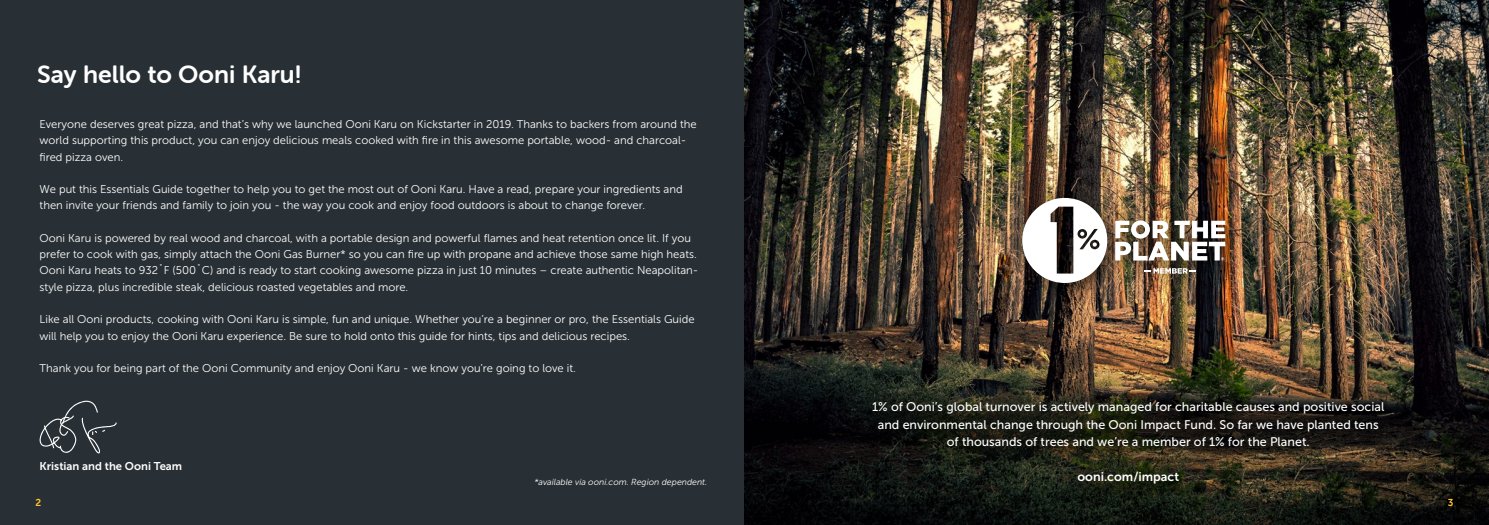
<style>
.page{position:relative;width:1489px;height:525px;background:#fff}
.page>*{position:absolute;margin:0;border:0;box-sizing:border-box;transform-origin:0 0}
.t1{font:25px "Museo Sans Rounded 700";color:#fff}
.t2{font:12.5px/17.5px "Museo Sans 500";color:#fff;text-align:center}
.t3{font:12.5px "Museo Sans 700";color:#fff}
.t4{font:11.25px/16.2px "Museo Sans 300";color:#fff}
.t5{font:11.25px "Museo Sans 700";color:#fff}
.t6{font:10px "Museo Sans 700";color:#ffc62f}
.t7{font:italic 8.75px "Museo Sans 300";color:#fff}
</style>
<div class="page">
<div style="left:0;top:0;width:744px;height:524px;background:#293035"></div>
<img style="left:744px;top:0;width:744px;height:108px">
<img style="left:744px;top:108px;width:744px;height:416px">
<div style="left:1011px;top:187px;width:234px;height:116px;background:#000;opacity:.75"></div>
<svg style="left:1022px;top:198px;width:85px;height:85px"></svg>
<img style="left:1115px;top:220px;width:110px;height:40px">
<svg style="left:1144px;top:268px;width:51px;height:5px"></svg>
<svg style="left:39px;top:400px;width:78px;height:53px"></svg>
<div style="left:850px;top:383px;width:556px;height:126px;background:#000;opacity:.63"></div>
<h1 class="t1" style="left:37px;top:60px;width:266px">Say hello to Ooni Karu!</h1>
<p class="t4" style="left:40px;top:116px;width:658px">Everyone deserves great pizza, and that’s why we launched Ooni Karu on Kickstarter in 2019. Thanks to backers from around the world supporting this product, you can enjoy delicious meals cooked with fire in this awesome portable, wood- and charcoal&shy;fired pizza oven.</p>
<p class="t4" style="left:40px;top:181px;width:644px">We put this Essentials Guide together to help you to get the most out of Ooni Karu. Have a read, prepare your ingredients and then invite your friends and family to join you - the way you cook and enjoy food outdoors is about to change forever.</p>
<p class="t4" style="left:40px;top:230px;width:660px">Ooni Karu is powered by real wood and charcoal, with a portable design and powerful flames and heat retention once lit. If you prefer to cook with gas, simply attach the Ooni Gas Burner* so you can fire up with propane and achieve those same high heats.<br>Ooni Karu heats to 932˚F (500˚C) and is ready to start cooking awesome pizza in just 10 minutes – create authentic Neapolitan&shy;style pizza, plus incredible steak, delicious roasted vegetables and more.</p>
<p class="t4" style="left:40px;top:311px;width:656px">Like all Ooni products, cooking with Ooni Karu is simple, fun and unique. Whether you’re a beginner or pro, the Essentials Guide will help you to enjoy the Ooni Karu experience. Be sure to hold onto this guide for hints, tips and delicious recipes.</p>
<p class="t4" style="left:40px;top:360px;width:538px">Thank you for being part of the Ooni Community and enjoy Ooni Karu - we know you’re going to love it.</p>
<p class="t5" style="left:40px;top:459px;width:144px">Kristian and the Ooni Team</p>
<p class="t7" style="left:534px;top:477px;width:174px">*available via ooni.com. Region dependent.</p>
<p class="t2" style="left:872px;top:398px;width:513px">1% of Ooni’s global turnover is actively managed for charitable causes and positive social and environmental change through the Ooni Impact Fund. So far we have planted tens of thousands of trees and we’re a member of 1% for the Planet.</p>
<p class="t3" style="left:1077px;top:470px;width:103px">ooni.com/impact</p>
<p class="t6" style="left:35px;top:496px;width:7px">2</p>
<p class="t6" style="left:1447px;top:496px;width:7px">3</p>
</div>
